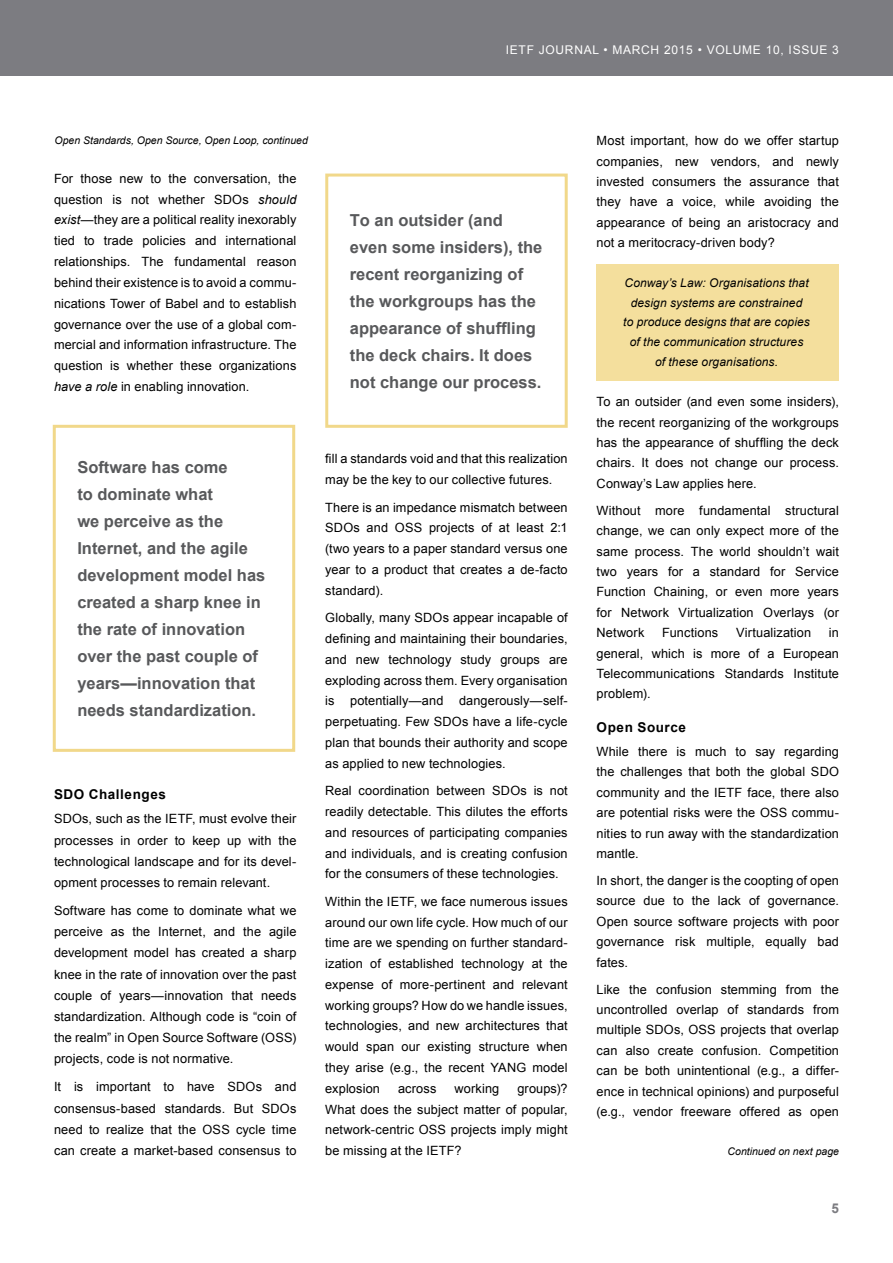
<style>
.page{position:relative;width:893px;height:1263px;background:#fff}
.page>*{position:absolute;margin:0;border:0;box-sizing:border-box;transform-origin:0 0}
.t1{font:700 16.5px/27px "Arial";color:#58595b}
.t2{font:700 13.5px "Arial";letter-spacing:.04em;color:#000}
.t3{font:700 13.5px "Arial";color:#7c7c81}
.t4{font:12.75px/20.4px "Arial";letter-spacing:.01em;color:#000;text-align:justify}
.t5{font:italic 12px/19.6px "Arial";letter-spacing:.01em;color:#000;text-align:center}
.t6{font:12px "Arial";letter-spacing:.06em;color:#fff}
.t7{font:italic 10.5px "Arial";color:#000}
.s1{font-style:italic}
</style>
<div class="page">
<div style="left:0;top:0;width:893px;height:76px;background:#7c7c81"></div>
<div style="left:596px;top:264px;width:243px;height:117px;background:#f4df9d"></div>
<div style="left:53px;top:425px;width:242px;height:327px;border:3px solid #f1d88a"></div>
<div style="left:325px;top:174px;width:243px;height:254px;border:3px solid #f1d88a"></div>
<p class="t6" style="left:506px;top:42px;width:335px">IETF JOURNAL • MARCH 2015 • VOLUME 10, ISSUE 3</p>
<p class="t7" style="left:55px;top:133px;width:255px">Open Standards, Open Source, Open Loop, continued</p>
<p class="t4" style="left:596px;top:131px;width:244px">Most important, how do we offer startup companies, new vendors, and newly invested consumers the assurance that they have a voice, while avoiding the appearance of being an aristocracy and not a meritocracy-driven body?</p>
<p class="t5" style="left:623px;top:273px;width:188px">Conway’s Law: Organisations that design systems are constrained<br>to produce designs that are copies of the communication structures of these organisations.</p>
<p class="t4" style="left:596px;top:392px;width:244px">To an outsider (and even some insiders), the recent reorganizing of the workgroups has the appearance of shuffling the deck chairs. It does not change our process.<br>Conway’s Law applies here.</p>
<p class="t4" style="left:596px;top:500px;width:244px">Without more fundamental structural change, we can only expect more of the same process. The world shouldn’t wait two years for a standard for Service Function Chaining, or even more years for Network Virtualization Overlays (or Network</p>
<p class="t4" style="left:54px;top:168px;width:244px;line-height:20.9px">For those new to the conversation, the question is not whether SDOs <span class="s1">should exist</span>—they are a political reality inexorably tied to trade policies and international relationships. The fundamental reason behind their existence is to avoid a commu&shy;nications Tower of Babel and to establish governance over the use of a global com&shy;mercial and information infrastructure. The question is whether these organizations <span class="s1">have a role</span> in enabling innovation.</p>
<p class="t1" style="left:350px;top:207px;width:194px">To an outsider (and even some insiders), the recent reorganizing of the workgroups has the appearance of shuffling the deck chairs. It does not change our process.</p>
<p class="t4" style="left:325px;top:449px;width:244px">fill a standards void and that this realization may be the key to our collective futures.</p>
<p class="t4" style="left:325px;top:497px;width:244px">There is an impedance mismatch between SDOs and OSS projects of at least 2:1 (two years to a paper standard versus one year to a product that creates a de-facto standard).</p>
<p class="t4" style="left:325px;top:607px;width:244px">Globally, many SDOs appear incapable of defining and maintaining their boundaries, and new technology study groups are exploding across them. Every organisation is potentially—and dangerously—self&shy;perpetuating. Few SDOs have a life-cycle plan that bounds their authority and scope as applied to new technologies.</p>
<p class="t4" style="left:325px;top:780px;width:244px">Real coordination between SDOs is not readily detectable. This dilutes the efforts and resources of participating companies and individuals, and is creating confusion for the consumers of these technologies.</p>
<p class="t4" style="left:325px;top:891px;width:244px">Within the IETF, we face numerous issues around our own life cycle. How much of our time are we spending on further standard&shy;ization of established technology at the expense of more-pertinent and relevant working groups? How do we handle issues, technologies, and new architectures that would span our existing structure when they arise (e.g., the recent YANG model explosion</p>
<p class="t1" style="left:77px;top:454px;width:189px">Software has come<br>to dominate what<br>we perceive as the<br>Internet, and the agile development model has created a sharp knee in the rate of innovation over the past couple of years—innovation that needs standardization.</p>
<p class="t4" style="left:596px;top:623px;width:244px;text-indent:232px">in general, which is more of a European Telecommunications Standards Institute problem).</p>
<p class="t2" style="left:596px;top:718px;width:91px">Open Source</p>
<p class="t4" style="left:596px;top:741px;width:244px">While there is much to say regarding the challenges that both the global SDO community and the IETF face, there also are potential risks were the OSS commu&shy;nities to run away with the standardization mantle.</p>
<p class="t4" style="left:596px;top:870px;width:244px">In short, the danger is the coopting of open source due to the lack of governance.<br>Open source software projects with poor governance risk multiple, equally bad fates.</p>
<p class="t4" style="left:596px;top:979px;width:244px">Like the confusion stemming from the uncontrolled overlap of standards from multiple SDOs, OSS projects that overlap can also create confusion. Competition can be both unintentional (e.g., a differ&shy;ence in technical opinions) and purposeful (e.g., vendor freeware offered as open</p>
<p class="t4" style="left:662px;top:623px;width:57px">Functions</p>
<p class="t4" style="left:736px;top:623px;width:77px">Virtualization</p>
<p class="t2" style="left:54px;top:785px;width:114px">SDO Challenges</p>
<p class="t4" style="left:54px;top:808px;width:244px;line-height:21.1px">SDOs, such as the IETF, must evolve their processes in order to keep up with the technological landscape and for its devel&shy;opment processes to remain relevant.</p>
<p class="t4" style="left:54px;top:900px;width:244px;line-height:21.1px">Software has come to dominate what we perceive as the Internet, and the agile development model has created a sharp knee in the rate of innovation over the past couple of years—innovation that needs standardization. Although code is “coin of the realm” in Open Source Software (OSS) projects, code is not normative.</p>
<p class="t4" style="left:54px;top:1076px;width:244px;line-height:21.1px">It is important to have SDOs and consensus-based standards. But SDOs need to realize that the OSS cycle time can create a market-based consensus to</p>
<p class="t4" style="left:325px;top:1078px;width:244px;text-indent:192px">groups)?<br>What does the subject matter of popular, network-centric OSS projects imply might be missing at the IETF?</p>
<p class="t4" style="left:398px;top:1078px;width:40px">across</p>
<p class="t4" style="left:454px;top:1078px;width:46px">working</p>
<p class="t7" style="left:728px;top:1144px;width:113px">Continued on next page</p>
<p class="t3" style="left:832px;top:1199px;width:9px">5</p>
</div>
